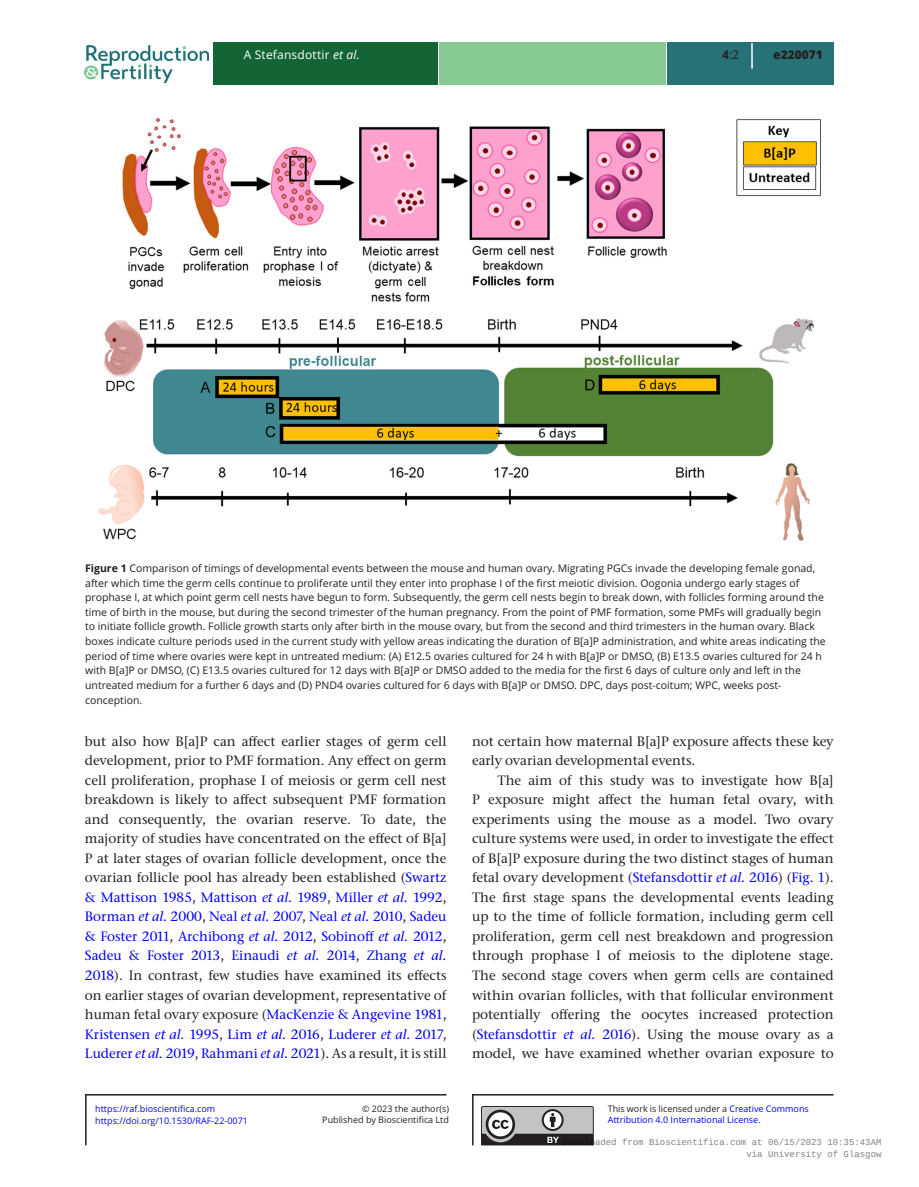
<style>
.page{position:relative;width:919px;height:1187px;background:#fff}
.page>*{position:absolute;margin:0;border:0;box-sizing:border-box;transform-origin:0 0}
.TXI{font:500 13.5px/19.5px "Stone Serif ITC Pro";color:#231f20;text-align:justify}
.t1{font:12px "Open Sans";letter-spacing:.015em;color:#fff}
.t2{font:800 12px "Open Sans";color:#231f20}
.t3{font:12px "Open Sans";color:#231f20}
.FC{font:10.5px/14.7px "Open Sans";color:#231f20}
.t4{font:9px "Open Sans";color:#00f}
.t5{font:9px/11.2px "Open Sans";color:#231f20;text-align:right}
.t6{font:9px/12px "Liberation Mono";color:rgb(0 0 0/.5);text-align:right}
.s1{font-style:italic}
.s2{font-weight:700}
.s3{color:#00f}
.s4{font-style:italic;color:#00f}
</style>
<div class="page">
<div style="left:213px;top:43px;width:224px;height:42px;background:#136535"></div>
<div style="left:667px;top:43px;width:166px;height:42px;background:#277277"></div>
<div style="left:439px;top:43px;width:226px;height:42px;background:#87ca94"></div>
<img style="left:85px;top:45px;width:123px;height:38px">
<svg style="left:751px;top:43px;width:1px;height:26px"></svg>
<img style="left:98px;top:118px;width:723px;height:423px">
<svg style="left:481px;top:1106px;width:112px;height:39px;background:#8d8c8e"></svg>
<hr style="left:85px;top:1093px;width:361px;height:2px;background:#231f20">
<hr style="left:85px;top:1093px;width:2px;height:52px;background:#231f20">
<hr style="left:472px;top:1093px;width:361px;height:2px;background:#231f20">
<hr style="left:472px;top:1093px;width:1px;height:52px;background:#231f20">
<p class="t1" style="left:244px;top:47px;width:118px">A Stefansdottir <span class="s1">et al.</span></p>
<p class="t3" style="left:722px;top:47px;width:18px"><span class="s2">4</span>:2</p>
<p class="t2" style="left:773px;top:46px;width:51px">e220071</p>
<p class="FC" style="left:85px;top:560px;width:742px"><span class="s2">Figure 1</span> Comparison of timings of developmental events between the mouse and human ovary. Migrating PGCs invade the developing female gonad, after which time the germ cells continue to proliferate until they enter into prophase I of the first meiotic division. Oogonia undergo early stages of prophase I, at which point germ cell nests have begun to form. Subsequently, the germ cell nests begin to break down, with follicles forming around the time of birth in the mouse, but during the second trimester of the human pregnancy. From the point of PMF formation, some PMFs will gradually begin to initiate follicle growth. Follicle growth starts only after birth in the mouse ovary, but from the second and third trimesters in the human ovary. Black boxes indicate culture periods used in the current study with yellow areas indicating the duration of B[a]P administration, and white areas indicating the period of time where ovaries were kept in untreated medium: (A) E12.5 ovaries cultured for 24 h with B[a]P or DMSO, (B) E13.5 ovaries cultured for 24 h with B[a]P or DMSO, (C) E13.5 ovaries cultured for 12 days with B[a]P or DMSO added to the media for the first 6 days of culture only and left in the untreated medium for a further 6 days and (D) PND4 ovaries cultured for 6 days with B[a]P or DMSO. DPC, days post-coitum; WPC, weeks post&shy;conception.</p>
<p class="TXI" style="left:85px;top:731px;width:363px">but also how B[a]P can affect earlier stages of germ cell development, prior to PMF formation. Any effect on germ cell proliferation, prophase I of meiosis or germ cell nest breakdown is likely to affect subsequent PMF formation and consequently, the ovarian reserve. To date, the majority of studies have concentrated on the effect of B[a] P at later stages of ovarian follicle development, once the ovarian follicle pool has already been established (<span class="s3">Swartz &amp; Mattison 1985</span>, <span class="s3">Mattison</span> <span class="s4">et al.</span> <span class="s3">1989</span>, <span class="s3">Miller</span> <span class="s4">et al.</span> <span class="s3">1992</span>, <span class="s3">Borman</span> <span class="s4">et al.</span> <span class="s3">2000</span>, <span class="s3">Neal</span> <span class="s4">et al.</span> <span class="s3">2007</span>, <span class="s3">Neal</span> <span class="s4">et al.</span> <span class="s3">2010</span>, <span class="s3">Sadeu &amp; Foster 2011</span>, <span class="s3">Archibong</span> <span class="s4">et al.</span> <span class="s3">2012</span>, <span class="s3">Sobinoff</span> <span class="s4">et al.</span> <span class="s3">2012</span>, <span class="s3">Sadeu &amp; Foster 2013</span>, <span class="s3">Einaudi</span> <span class="s4">et al.</span> <span class="s3">2014</span>, <span class="s3">Zhang</span> <span class="s4">et al.<br></span><span class="s3">2018</span>). In contrast, few studies have examined its effects on earlier stages of ovarian development, representative of human fetal ovary exposure (<span class="s3">MacKenzie &amp; Angevine 1981</span>, <span class="s3">Kristensen</span> <span class="s4">et al.</span> <span class="s3">1995</span>, <span class="s3">Lim</span> <span class="s4">et al.</span> <span class="s3">2016</span>, <span class="s3">Luderer</span> <span class="s4">et al.</span> <span class="s3">2017</span>, <span class="s3">Luderer</span> <span class="s4">et al.</span> <span class="s3">2019</span>, <span class="s3">Rahmani</span> <span class="s4">et al.</span> <span class="s3">2021</span>). As a result, it is still</p>
<p class="TXI" style="left:472px;top:731px;width:363px">not certain how maternal B[a]P exposure affects these key early ovarian developmental events.</p>
<p class="TXI" style="left:472px;top:770px;width:363px;text-indent:26px">The aim of this study was to investigate how B[a] P exposure might affect the human fetal ovary, with experiments using the mouse as a model. Two ovary culture systems were used, in order to investigate the effect of B[a]P exposure during the two distinct stages of human fetal ovary development (<span class="s3">Stefansdottir</span> <span class="s4">et al.</span> <span class="s3">2016</span>) (<span class="s3">Fig. 1</span>).<br>The first stage spans the developmental events leading up to the time of follicle formation, including germ cell proliferation, germ cell nest breakdown and progression through prophase I of meiosis to the diplotene stage.<br>The second stage covers when germ cells are contained within ovarian follicles, with that follicular environment potentially offering the oocytes increased protection (<span class="s3">Stefansdottir</span> <span class="s4">et al.</span> <span class="s3">2016</span>). Using the mouse ovary as a model, we have examined whether ovarian exposure to</p>
<p class="t4" style="left:95px;top:1102px;width:121px">https://raf.bioscientifica.com</p>
<p class="t5" style="left:322px;top:1102px;width:128px">© 2023 the author(s)<br>Published by Bioscientifica Ltd</p>
<p class="t5" style="left:607px;top:1102px;width:202px">This work is licensed under a <span class="s3">Creative Commons</span></p>
<p class="t4" style="left:95px;top:1114px;width:154px">https://doi.org/10.1530/RAF-22-0071</p>
<p class="t4" style="left:607px;top:1113px;width:154px">Attribution 4.0 International License.</p>
<p class="t6" style="left:562px;top:1136px;width:320px">Downloaded from Bioscientifica.com at 06/15/2023 10:35:43AM via University of Glasgow</p>
</div>
